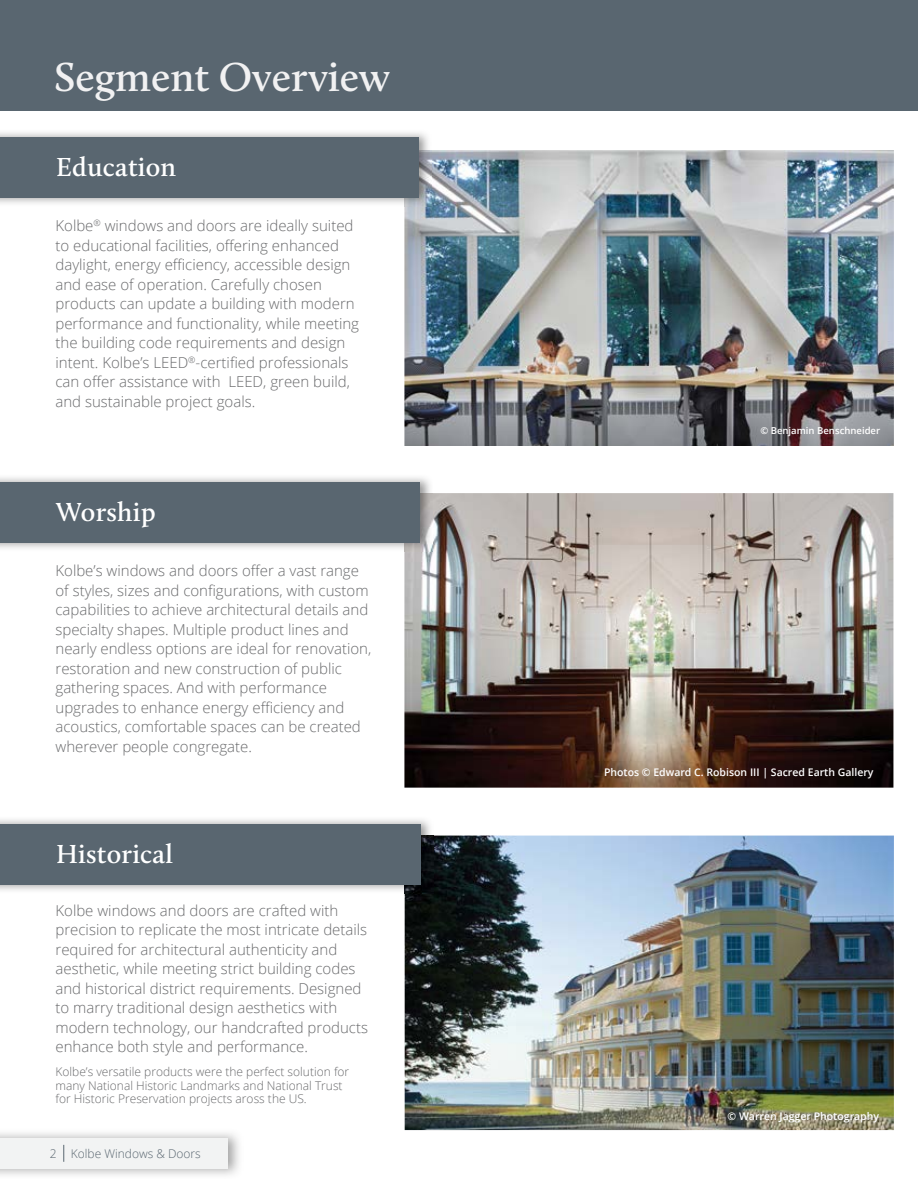
<style>
.page{position:relative;width:918px;height:1188px;background:#fff}
.page>*{position:absolute;margin:0;border:0;box-sizing:border-box;transform-origin:0 0}
.t1{font:600 42px "Calluna";color:#f1f1f2}
.t2{font:600 27px "Calluna";letter-spacing:.01em;color:#fff}
.t3{font:300 15px/19.5px "Open Sans";color:#696a6c}
.t4{font:300 12px/13.5px "Open Sans";color:#696a6c}
.t5{font:300 12px "Open Sans";color:#596670}
.t6{font:600 10.5px "Open Sans";color:#fff}
.t7{font:600 9.6px "Open Sans";color:#fff}
</style>
<div class="page">
<img style="left:404px;top:150px;width:490px;height:296px">
<img style="left:404px;top:493px;width:489px;height:295px">
<img style="left:0;top:477px;width:430px;height:72px">
<img style="left:404px;top:493px;width:29px;height:58px">
<div style="left:0;top:482px;width:420px;height:61px;background:#596670"></div>
<img style="left:405px;top:836px;width:489px;height:294px">
<img style="left:0;top:819px;width:434px;height:74px">
<img style="left:405px;top:836px;width:29px;height:57px">
<div style="left:0;top:824px;width:421px;height:61px;background:#596670"></div>
<img style="left:0;top:1133px;width:239px;height:42px">
<div style="left:0;top:1138px;width:227px;height:30px;background:#f2f3f3"></div>
<svg style="left:63px;top:1145px;width:1px;height:17px"></svg>
<img style="left:0;top:132px;width:428px;height:72px">
<img style="left:404px;top:150px;width:27px;height:56px">
<div style="left:0;top:137px;width:418px;height:61px;background:#596670"></div>
<div style="left:0;top:0;width:918px;height:111px;background:#596670"></div>
<h1 class="t1" style="left:54px;top:51px;width:337px">Segment Overview</h1>
<h2 class="t2" style="left:56px;top:150px;width:122px">Education</h2>
<p class="t3" style="left:55px;top:216px;width:305px">Kolbe<sup>®</sup> windows and doors are ideally suited to educational facilities, offering enhanced daylight, energy efficiency, accessible design and ease of operation. Carefully chosen products can update a building with modern performance and functionality, while meeting the building code requirements and design intent. Kolbe’s LEED<sup>®</sup>-certified professionals can offer assistance with LEED, green build, and sustainable project goals.</p>
<h2 class="t2" style="left:56px;top:495px;width:101px">Worship</h2>
<p class="t3" style="left:56px;top:561px;width:317px">Kolbe’s windows and doors offer a vast range of styles, sizes and configurations, with custom capabilities to achieve architectural details and specialty shapes. Multiple product lines and nearly endless options are ideal for renovation, restoration and new construction of public gathering spaces. And with performance upgrades to enhance energy efficiency and acoustics, comfortable spaces can be created wherever people congregate.</p>
<h2 class="t2" style="left:56px;top:837px;width:118px">Historical</h2>
<p class="t3" style="left:56px;top:900px;width:314px">Kolbe windows and doors are crafted with precision to replicate the most intricate details required for architectural authenticity and aesthetic, while meeting strict building codes and historical district requirements. Designed to marry traditional design aesthetics with modern technology, our handcrafted products enhance both style and performance.</p>
<p class="t4" style="left:56px;top:1065px;width:295px">Kolbe’s versatile products were the perfect solution for many National Historic Landmarks and National Trust for Historic Preservation projects aross the US.</p>
<p class="t5" style="left:50px;top:1145px;width:153px">2 Kolbe Windows &amp; Doors</p>
<p class="t7" style="left:760px;top:424px;width:121px">© Benjamin Benschneider</p>
<p class="t6" style="left:604px;top:765px;width:271px">Photos © Edward C. Robison III | Sacred Earth Gallery</p>
<p class="t6" style="left:728px;top:1109px;width:153px">© Warren Jagger Photography</p>
</div>
